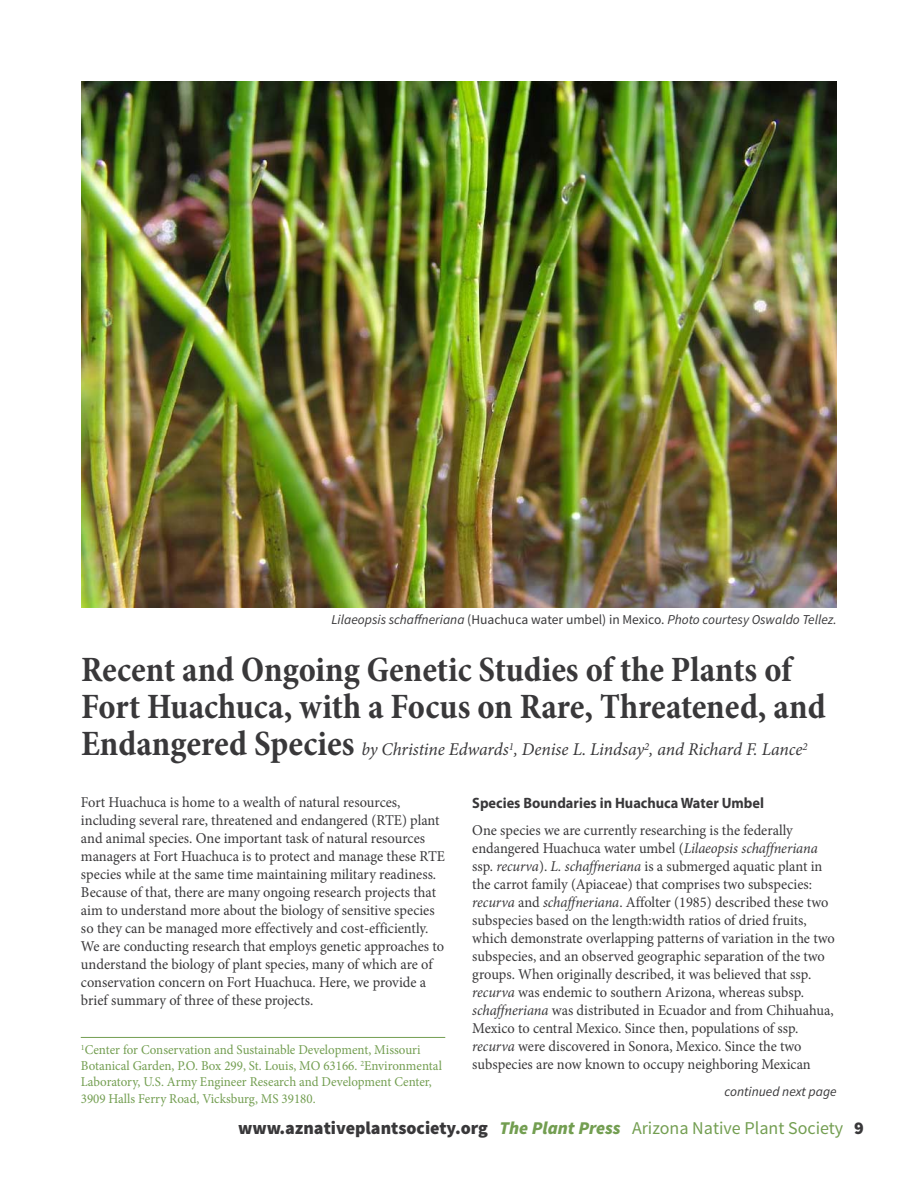
<style>
.page{position:relative;width:918px;height:1188px;background:#fff}
.page>*{position:absolute;margin:0;border:0;box-sizing:border-box;transform-origin:0 0}
.t1{font:700 condensed 36px/37.2px "Minion Pro";color:#39383a}
.t2{font:italic 18px "Minion Pro";letter-spacing:-.005em;color:#39383a}
.t3{font:900 18px "Source Sans Pro";color:#39383a}
.t4{font:15px/18px "Minion Pro";color:#39383a;scale:.96 1}
.t5{font:700 15px "Myriad Pro";color:#39383a;scale:.96 1}
.t6{font:13.5px/16.2px "Minion Pro";color:#739e51;scale:.96 1}
.t7{font:italic 13.5px "Source Sans Pro";color:#39383a}
.s1{font-style:normal}
.s2{font-weight:700;font-style:normal;font-stretch:condensed;font-size:36px}
.s3{font-style:italic}
.s4{font-style:italic;color:#739e51}
.s5{font-weight:400;color:#739e51}
</style>
<div class="page">
<img style="left:81px;top:81px;width:756px;height:527px">
<hr style="left:81px;top:1037px;width:364px;height:1px;background:#739e51">
<p class="t7" style="left:331px;top:615px;width:507px">Lilaeopsis schaffneriana <span class="s1">(Huachuca water umbel) in Mexico.</span> Photo courtesy Oswaldo Tellez.</p>
<h1 class="t1" style="left:81px;top:654px;width:746px">Recent and Ongoing Genetic Studies of the Plants of<br>Fort Huachuca, with a Focus on Rare, Threatened, and</h1>
<p class="t2" style="left:81px;top:742px;width:728px"><span class="s2">Endangered Species</span> by Christine Edwards<sup>1</sup>, Denise L. Lindsay<sup>2</sup>, and Richard F. Lance<sup>2</sup></p>
<p class="t4" style="left:81px;top:795px;width:381px">Fort Huachuca is home to a wealth of natural resources, including several rare, threatened and endangered (RTE) plant and animal species. One important task of natural resources managers at Fort Huachuca is to protect and manage these RTE species while at the same time maintaining military readiness.<br>Because of that, there are many ongoing research projects that aim to understand more about the biology of sensitive species so they can be managed more effectively and cost-efficiently.<br>We are conducting research that employs genetic approaches to understand the biology of plant species, many of which are of conservation concern on Fort Huachuca. Here, we provide a brief summary of three of these projects.</p>
<p class="t5" style="left:472px;top:797px;width:306px">Species Boundaries in Huachuca Water Umbel</p>
<p class="t4" style="left:472px;top:822px;width:379px">One species we are currently researching is the federally endangered Huachuca water umbel (<span class="s3">Lilaeopsis schaffneriana </span>ssp. <span class="s3">recurva</span>). <span class="s3">L. schaffneriana</span> is a submerged aquatic plant in the carrot family (Apiaceae) that comprises two subspecies: <span class="s3">recurva</span> and <span class="s3">schaffneriana</span>. Affolter (1985) described these two subspecies based on the length:width ratios of dried fruits, which demonstrate overlapping patterns of variation in the two subspecies, and an observed geographic separation of the two groups. When originally described, it was believed that ssp. <span class="s3">recurva</span> was endemic to southern Arizona, whereas subsp. <span class="s3">schaffneriana</span> was distributed in Ecuador and from Chihuahua, Mexico to central Mexico. Since then, populations of ssp. <span class="s3">recurva</span> were discovered in Sonora, Mexico. Since the two subspecies are now known to occupy neighboring Mexican</p>
<p class="t6" style="left:81px;top:1043px;width:378px"><sup>1</sup>Center for Conservation and Sustainable Development, Missouri Botanical Garden, P.O. Box 299, St. Louis, MO 63166. <sup>2</sup>Environmental Laboratory, U.S. Army Engineer Research and Development Center, 3909 Halls Ferry Road, Vicksburg, MS 39180.</p>
<p class="t7" style="left:724px;top:1087px;width:114px">continued next page</p>
<p class="t3" style="left:238px;top:1117px;width:627px">www.aznativeplantsociety.org <span class="s4">The Plant Press</span> <span class="s5">Arizona Native Plant Society</span> 9</p>
</div>
